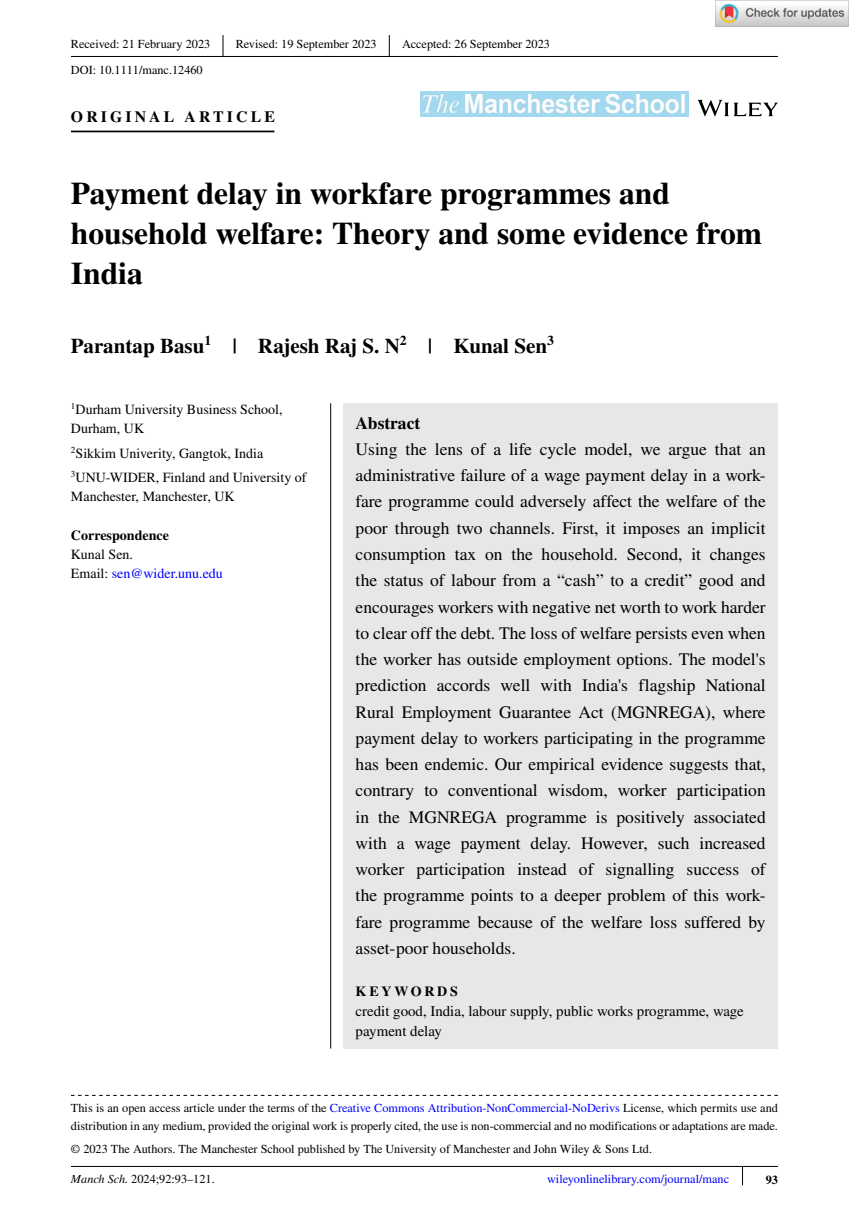
<style>
.page{position:relative;width:849px;height:1221px;background:#fff}
.page>*{position:absolute;margin:0;border:0;box-sizing:border-box;transform-origin:0 0}
.t1{font:700 31.5px/40.2px "STIX";color:#000}
.t2{font:700 21px "STIX";color:#000}
.t3{font:17.5px/26.2px "STIX";color:#000;text-align:justify}
.t4{font:700 17.5px "STIX";color:#000}
.t5{font:700 15.75px "STIX";letter-spacing:.2em;color:#000}
.t6{font:14.88px/20.1px "STIX";color:#000}
.t7{font:14px/19.2px "STIX";color:#000}
.t8{font:14px/19.2px "STIX";color:#00f}
.t9{font:700 14px "STIX";color:#000}
.t10{font:700 14px "STIX";letter-spacing:.2em;color:#000}
.t11{font:12.25px/17.5px "STIX";color:#000}
.t12{font:12.25px "STIX";color:#00f}
.t13{font:700 12.25px "STIX";color:#000}
.s1{color:#000}
.s2{color:#00f}
.s3{font-style:italic}
</style>
<div class="page">
<div style="left:343px;top:403px;width:434px;height:645px;background:#e6e7e8"></div>
<hr style="left:71px;top:56px;width:706px;height:1px;background:#000">
<hr style="left:71px;top:131px;width:203px;height:1px;background:#000">
<svg style="left:222px;top:35px;width:1px;height:21px"></svg>
<svg style="left:389px;top:35px;width:1px;height:21px"></svg>
<hr style="left:71px;top:1165px;width:706px;height:1px;background:#000">
<svg style="left:71px;top:1094px;width:706px;height:1px"></svg>
<svg style="left:697px;top:100px;width:80px;height:17px"></svg>
<img style="left:420px;top:92px;width:268px;height:25px">
<hr style="left:330px;top:403px;width:1px;height:645px;background:#000">
<img style="left:715px;top:0;width:133px;height:26px">
<p class="t11" style="left:71px;top:36px;width:141px">Received: 21 February 2023</p>
<p class="t11" style="left:235px;top:36px;width:142px">Revised: 19 September 2023</p>
<p class="t11" style="left:402px;top:36px;width:149px">Accepted: 26 September 2023</p>
<p class="t11" style="left:71px;top:62px;width:133px">DOI: 10.1111/manc.12460</p>
<p class="t5" style="left:71px;top:107px;width:205px">ORIGINAL ARTICLE</p>
<h1 class="t1" style="left:71px;top:173px;width:692px">Payment delay in workfare programmes and household welfare: Theory and some evidence from<br>India</h1>
<p class="t2" style="left:71px;top:333px;width:484px">Parantap Basu<sup>1</sup> | Rajesh Raj S. N<sup>2</sup> | Kunal Sen<sup>3</sup></p>
<p class="t7" style="left:71px;top:400px;width:213px"><sup>1</sup>Durham University Business School,<br>Durham, UK</p>
<p class="t7" style="left:71px;top:441px;width:237px;line-height:24.5px"><sup>2</sup>Sikkim Univerity, Gangtok, India<br><sup>3</sup>UNU-WIDER, Finland and University of</p>
<p class="t7" style="left:71px;top:488px;width:165px">Manchester, Manchester, UK</p>
<p class="t9" style="left:71px;top:527px;width:99px">Correspondence</p>
<p class="t8" style="left:71px;top:545px;width:153px"><span class="s1">Kunal Sen.<br>Email:</span> sen@wider.unu.edu</p>
<p class="t4" style="left:355px;top:412px;width:66px">Abstract</p>
<p class="t3" style="left:355px;top:437px;width:411px">Using the lens of a life cycle model, we argue that an administrative failure of a wage payment delay in a work&shy;fare programme could adversely affect the welfare of the poor through two channels. First, it imposes an implicit consumption tax on the household. Second, it changes the status of labour from a “cash” to a credit” good and encourages workers with negative net worth to work harder to clear off the debt. The loss of welfare persists even when the worker has outside employment options. The model's prediction accords well with India's flagship National Rural Employment Guarantee Act (MGNREGA), where payment delay to workers participating in the programme has been endemic. Our empirical evidence suggests that, contrary to conventional wisdom, worker participation in the MGNREGA programme is positively associated with a wage payment delay. However, such increased worker participation instead of signalling success of the programme points to a deeper problem of this work&shy;fare programme because of the welfare loss suffered by asset-poor households.</p>
<p class="t10" style="left:355px;top:982px;width:104px">KEYWORDS</p>
<p class="t6" style="left:355px;top:1001px;width:389px">credit good, India, labour supply, public works programme, wage payment delay</p>
<p class="t11" style="left:71px;top:1100px;width:708px">This is an open access article under the terms of the <span class="s2">Creative Commons Attribution-NonCommercial-NoDerivs</span> License, which permits use and distribution in any medium, provided the original work is properly cited, the use is non-commercial and no modifications or adaptations are made.</p>
<p class="t11" style="left:71px;top:1140px;width:582px">© 2023 The Authors. The Manchester School published by The University of Manchester and John Wiley &amp; Sons Ltd.</p>
<p class="t11" style="left:71px;top:1170px;width:145px"><span class="s3">Manch Sch.</span> 2024;92:93–121.</p>
<p class="t12" style="left:547px;top:1170px;width:183px">wileyonlinelibrary.com/journal/manc</p>
<p class="t13" style="left:765px;top:1172px;width:14px">93</p>
</div>
